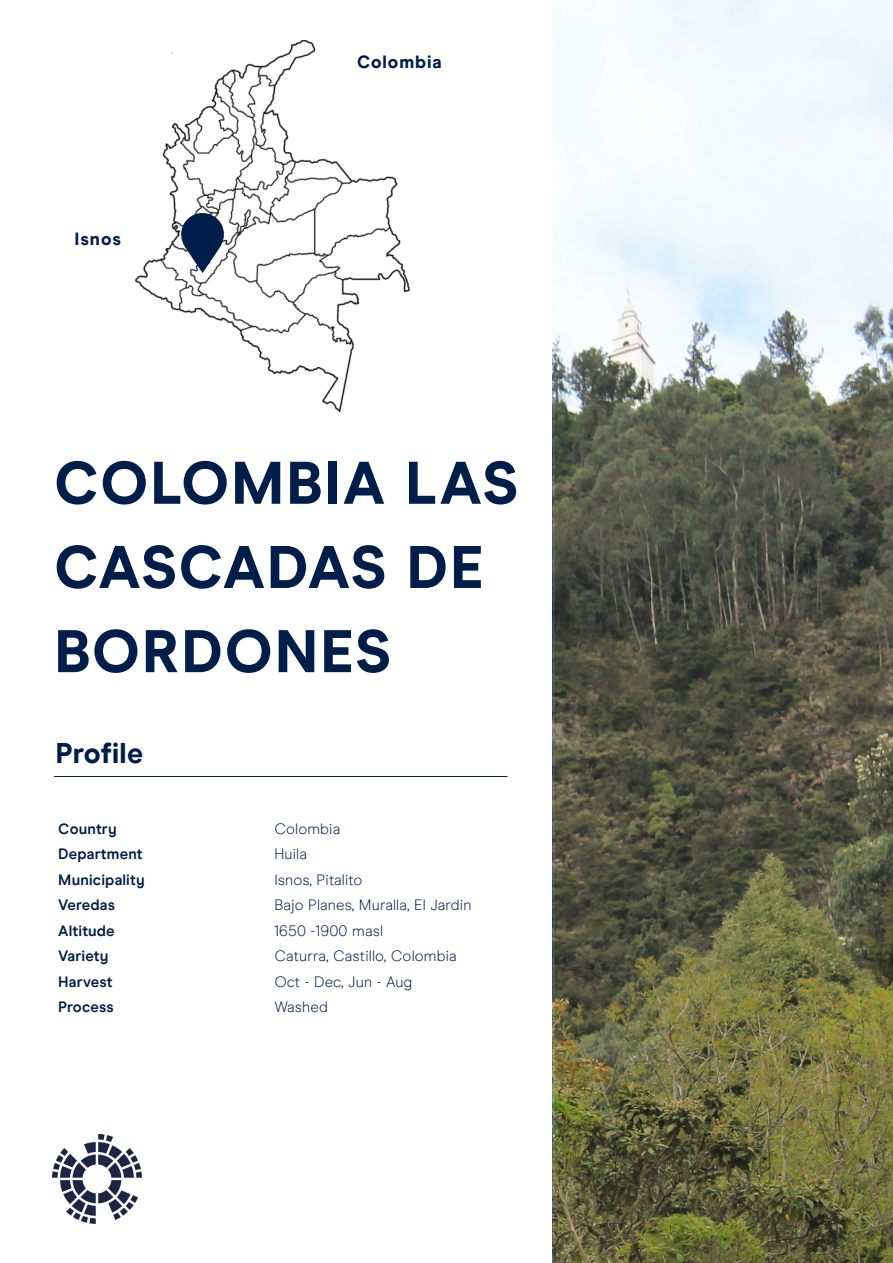
<style>
.page{position:relative;width:893px;height:1263px;background:#fff}
.page>*{position:absolute;margin:0;border:0;box-sizing:border-box;transform-origin:0 0}
.t1{font:800 60px/84.2px "Modern Era";letter-spacing:.025em;color:#001e49}
.t2{font:800 28.5px "Modern Era";letter-spacing:.005em;color:#001e49}
.t3{font:800 17.7px "Modern Era";letter-spacing:.05em;color:#001e49}
.t4{font:300 15px "Modern Era";letter-spacing:.01em;color:#001e49}
.t5{font:700 15px "Modern Era";letter-spacing:.01em;color:#001e49}
</style>
<div class="page">
<img style="left:135px;top:40px;width:275px;height:371px">
<svg style="left:180px;top:212px;width:44px;height:61px"></svg>
<hr style="left:54px;top:776px;width:453px;height:1px;background:#001e49">
<img style="left:552px;top:0;width:341px;height:1263px">
<img style="left:52px;top:1134px;width:89px;height:89px">
<p class="t3" style="left:75px;top:228px;width:48px">Isnos</p>
<p class="t3" style="left:357px;top:51px;width:86px">Colombia</p>
<p class="t1" style="left:54px;top:441px;width:466px">COLOMBIA LAS<br>CASCADAS DE</p>
<p class="t1" style="left:54px;top:609px;width:338px">BORDONES</p>
<p class="t2" style="left:55px;top:736px;width:89px">Profile</p>
<p class="t5" style="left:58px;top:820px;width:60px">Country</p>
<p class="t4" style="left:274px;top:820px;width:67px">Colombia</p>
<p class="t5" style="left:58px;top:845px;width:86px">Department</p>
<p class="t4" style="left:274px;top:846px;width:34px">Huila</p>
<p class="t5" style="left:58px;top:871px;width:88px">Municipality</p>
<p class="t4" style="left:274px;top:871px;width:90px">Isnos, Pitalito</p>
<p class="t5" style="left:58px;top:896px;width:58px">Veredas</p>
<p class="t4" style="left:274px;top:897px;width:199px">Bajo Planes, Muralla, El Jardin</p>
<p class="t5" style="left:58px;top:922px;width:58px">Altitude</p>
<p class="t4" style="left:274px;top:922px;width:110px">1650 -1900 masl</p>
<p class="t5" style="left:58px;top:947px;width:52px">Variety</p>
<p class="t4" style="left:274px;top:948px;width:184px">Caturra, Castillo, Colombia</p>
<p class="t5" style="left:58px;top:973px;width:56px">Harvest</p>
<p class="t4" style="left:274px;top:973px;width:139px">Oct - Dec, Jun - Aug</p>
<p class="t5" style="left:58px;top:998px;width:57px">Process</p>
<p class="t4" style="left:274px;top:999px;width:55px">Washed</p>
</div>
